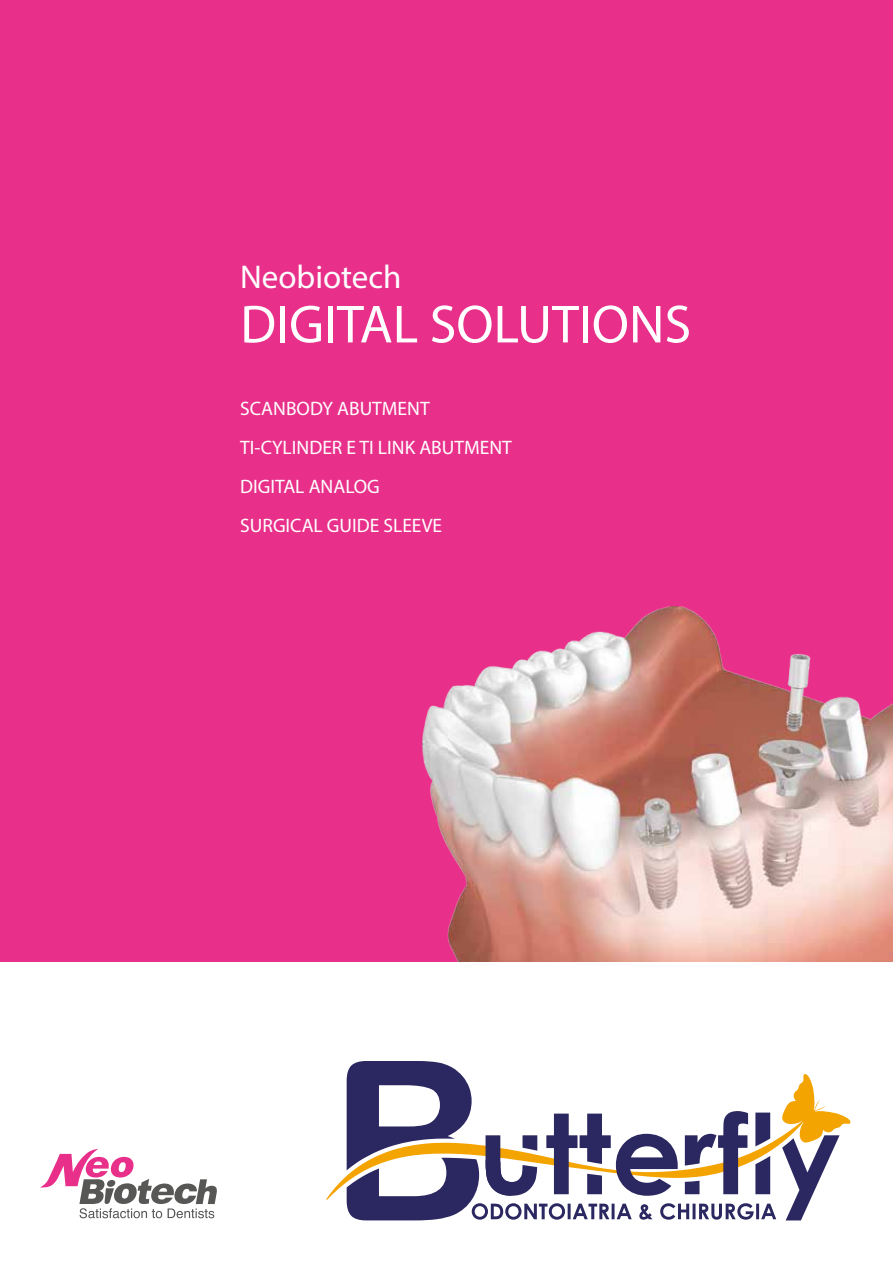
<style>
.page{position:relative;width:893px;height:1263px;background:#fff}
.page>*{position:absolute;margin:0;border:0;box-sizing:border-box;transform-origin:0 0}
.t1{font:54px "Myriad Pro";color:#fff}
.t2{font:33px "Myriad Pro";color:#fff}
.t3{font:19.5px/39px "Myriad Pro";color:#fff}
</style>
<div class="page">
<div style="left:0;top:0;width:893px;height:961px;background:#e8308a"></div>
<svg style="left:40px;top:1149px;width:177px;height:69px"></svg>
<img style="left:422px;top:606px;width:471px;height:355px">
<svg style="left:326px;top:1061px;width:525px;height:159px"></svg>
<h2 class="t2" style="left:240px;top:257px;width:163px">Neobiotech</h2>
<h1 class="t1" style="left:240px;top:291px;width:452px">DIGITAL SOLUTIONS</h1>
<p class="t3" style="left:240px;top:389px;width:273px">SCANBODY ABUTMENT<br>TI-CYLINDER E TI LINK ABUTMENT<br>DIGITAL ANALOG<br>SURGICAL GUIDE SLEEVE</p>
</div>
